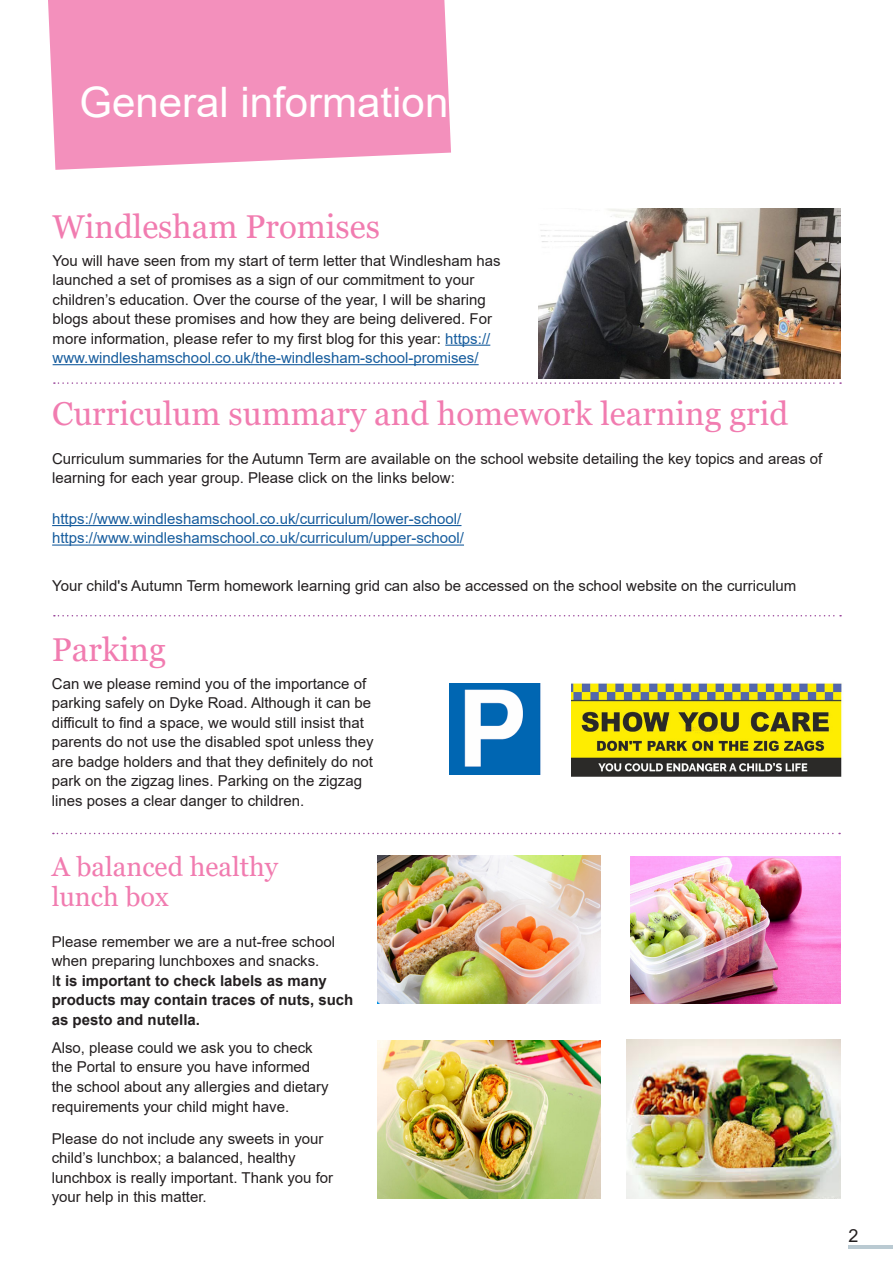
<style>
.page{position:relative;width:893px;height:1263px;background:#fff}
.page>*{position:absolute;margin:0;border:0;box-sizing:border-box;transform-origin:0 0}
.Article_heading_medi{font:42px "Arial";color:#fff}
.Article_heading_medi-2{font:33px "Georgia";color:#f17cb0}
.Artcile_heading_smal{font:27px/30px "Georgia";color:#f17cb0}
.t1{font:18px "Arial";color:#231f20}
.WS_Text{font:15px/19.5px "Arial";color:#231f20}
.Artcile_heading_smal-2{font:700 15px/19.5px "Arial";color:#231f20}
.Article_heading_medi-3{font:15px/19.5px "Arial";color:#231f20}
.Article_heading_medi-4{font:15px/19.5px "Arial";color:#175d9e}
.s1{color:#175d9e}
.s2{font-weight:400}
</style>
<div class="page">
<hr style="left:848px;top:1245px;width:45px;height:3px;background:#bacad2">
<svg style="left:48px;top:0;width:403px;height:170px;background:#f397c0"></svg>
<svg style="left:53px;top:833px;width:787px;height:1px"></svg>
<img style="left:449px;top:683px;width:92px;height:92px">
<img style="left:571px;top:683px;width:271px;height:94px">
<svg style="left:54px;top:382px;width:787px;height:2px"></svg>
<img style="left:377px;top:856px;width:223px;height:148px">
<img style="left:378px;top:1040px;width:223px;height:158px">
<img style="left:631px;top:856px;width:210px;height:148px">
<img style="left:627px;top:1040px;width:214px;height:158px">
<hr style="left:52px;top:525px;width:409px;height:1px;background:#175d9e">
<hr style="left:52px;top:544px;width:412px;height:2px;background:#175d9e">
<hr style="left:445px;top:345px;width:45px;height:1px;background:#175d9e">
<hr style="left:53px;top:364px;width:426px;height:1px;background:#175d9e">
<svg style="left:54px;top:615px;width:787px;height:1px"></svg>
<img style="left:538px;top:208px;width:303px;height:170px">
<p class="Article_heading_medi" style="left:80px;top:73px;width:370px">General information</p>
<p class="Article_heading_medi-2" style="left:53px;top:206px;width:329px">Windlesham Promises</p>
<p class="WS_Text" style="left:53px;top:250px;width:449px">You will have seen from my start of term letter that Windlesham has launched a set of promises as a sign of our commitment to your children’s education. Over the course of the year, I will be sharing blogs about these promises and how they are being delivered. For more information, please refer to my first blog for this year: <span class="s1">https:// www.windleshamschool.co.uk/the-windlesham-school-promises/</span></p>
<p class="Article_heading_medi-2" style="left:52px;top:393px;width:738px">Curriculum summary and homework learning grid</p>
<p class="Article_heading_medi-3" style="left:52px;top:449px;width:772px">Curriculum summaries for the Autumn Term are available on the school website detailing the key topics and areas of learning for each year group. Please click on the links below:</p>
<p class="Article_heading_medi-4" style="left:52px;top:509px;width:413px">https://www.windleshamschool.co.uk/curriculum/lower-school/ https://www.windleshamschool.co.uk/curriculum/upper-school/</p>
<p class="WS_Text" style="left:52px;top:576px;width:746px">Your child's Autumn Term homework learning grid can also be accessed on the school website on the curriculum</p>
<p class="Article_heading_medi-2" style="left:52px;top:629px;width:115px">Parking</p>
<p class="WS_Text" style="left:52px;top:674px;width:323px">Can we please remind you of the importance of parking safely on Dyke Road. Although it can be difficult to find a space, we would still insist that parents do not use the disabled spot unless they are badge holders and that they definitely do not park on the zigzag lines. Parking on the zigzag lines poses a clear danger to children.</p>
<p class="Artcile_heading_smal" style="left:52px;top:852px;width:228px">A balanced healthy lunch box</p>
<p class="Artcile_heading_smal-2" style="left:52px;top:932px;width:303px"><span class="s2">Please remember we are a nut-free school when preparing lunchboxes and snacks.<br>I</span>t is important to check labels as many products may contain traces of nuts, such as pesto and nutella.</p>
<p class="WS_Text" style="left:52px;top:1038px;width:278px">Also, please could we ask you to check the Portal to ensure you have informed the school about any allergies and dietary requirements your child might have.</p>
<p class="WS_Text" style="left:52px;top:1129px;width:283px">Please do not include any sweets in your child’s lunchbox; a balanced, healthy lunchbox is really important. Thank you for your help in this matter.</p>
<p class="t1" style="left:848px;top:1223px;width:12px">2</p>
</div>
